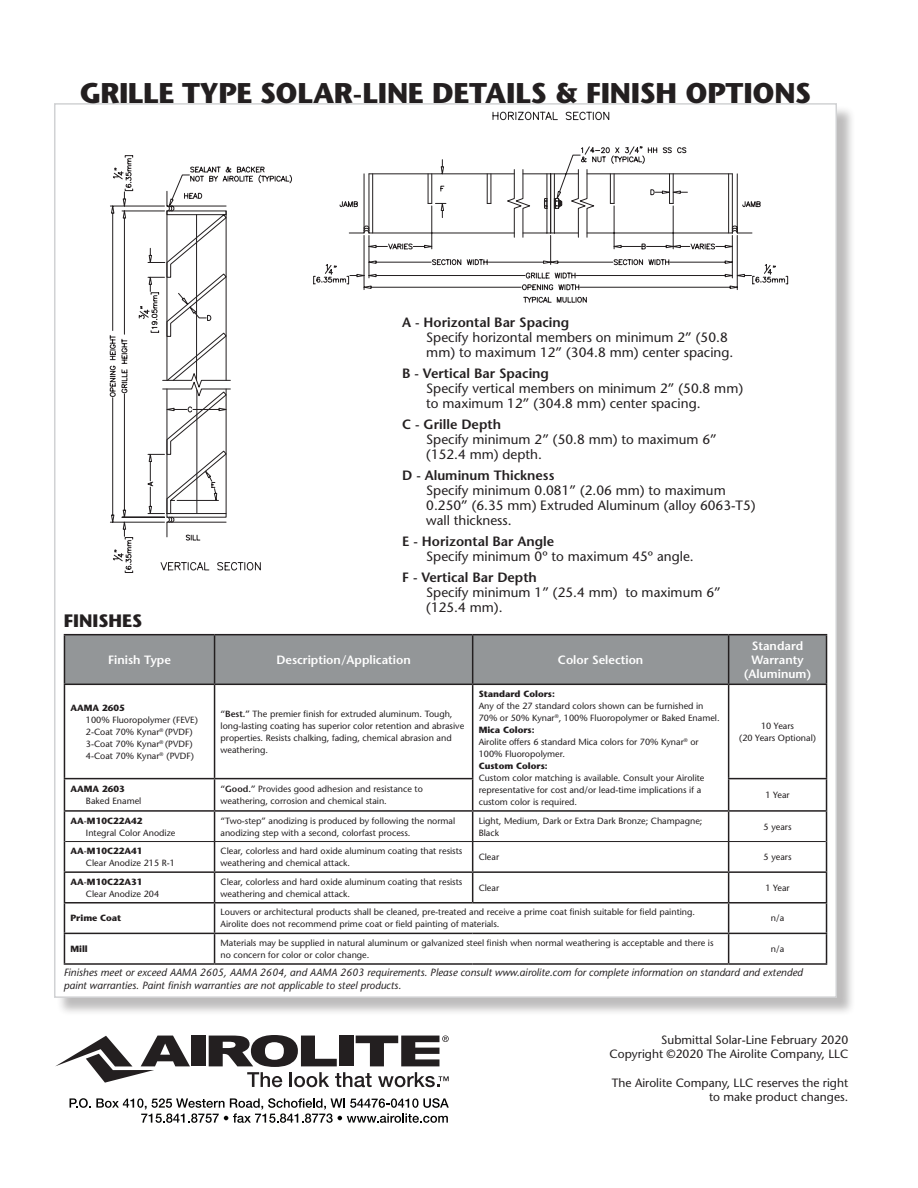
<style>
.page{position:relative;width:918px;height:1188px;background:#fff}
.page>*{position:absolute;margin:0;border:0;box-sizing:border-box;transform-origin:0 0}
.t1{font:700 28.5px "Stone Sans Std";letter-spacing:-.01em;color:#231f20}
.t2{font:700 18px "Stone Sans Std";color:#231f20}
.t3{font:500 13.5px/15px "Stone Sans Std";color:#231f20}
.t4{font:500 12px "Stone Sans Std";color:#231f20}
.t5{font:600 12px/14.4px "Stone Sans Std";color:#fff;text-align:center}
.t6{font:italic 500 10.5px/12.6px "Stone Sans Std";color:#231f20}
.t7{font:500 9px/12px "Stone Sans Std";color:#231f20}
.t8{font:700 9px "Stone Sans Std";color:#231f20}
.s1{font-weight:600}
.s2{font-weight:700}
</style>
<div class="page">
<div style="left:56px;top:105px;width:799px;height:911px;background:#231f20;opacity:.3"></div>
<div style="left:54px;top:103px;width:783px;height:895px;background:#fff;border:2px solid #d1d2d4"></div>
<div style="left:192px;top:1036px;width:14px;height:30px;background:#231f20"></div>
<svg style="left:55px;top:1036px;width:135px;height:47px"></svg>
<svg style="left:209px;top:1035px;width:240px;height:52px"></svg>
<svg style="left:70px;top:1098px;width:379px;height:25px"></svg>
<svg style="left:110px;top:155px;width:50px;height:418px"></svg>
<svg style="left:160px;top:166px;width:132px;height:44px"></svg>
<svg style="left:138px;top:210px;width:123px;height:363px"></svg>
<svg style="left:492px;top:112px;width:118px;height:9px"></svg>
<svg style="left:339px;top:146px;width:449px;height:144px"></svg>
<svg style="left:313px;top:211px;width:275px;height:92px"></svg>
<div style="left:65px;top:635px;width:761px;height:49px;background:#939698"></div>
<hr style="left:64px;top:634px;width:151px;height:1px;background:#231f20">
<hr style="left:64px;top:635px;width:1px;height:49px;background:#231f20">
<hr style="left:215px;top:634px;width:258px;height:1px;background:#231f20">
<hr style="left:214px;top:635px;width:1px;height:49px;background:#231f20">
<hr style="left:473px;top:634px;width:256px;height:1px;background:#231f20">
<hr style="left:472px;top:635px;width:1px;height:49px;background:#231f20">
<hr style="left:729px;top:634px;width:98px;height:1px;background:#231f20">
<hr style="left:728px;top:635px;width:1px;height:49px;background:#231f20">
<hr style="left:826px;top:635px;width:1px;height:49px;background:#231f20">
<hr style="left:64px;top:684px;width:151px;height:1px;background:#231f20">
<hr style="left:64px;top:685px;width:1px;height:93px;background:#231f20">
<hr style="left:215px;top:684px;width:258px;height:1px;background:#231f20">
<hr style="left:214px;top:685px;width:1px;height:93px;background:#231f20">
<hr style="left:473px;top:684px;width:256px;height:1px;background:#231f20">
<hr style="left:472px;top:685px;width:1px;height:93px;background:#231f20">
<hr style="left:729px;top:684px;width:98px;height:1px;background:#231f20">
<hr style="left:728px;top:685px;width:1px;height:93px;background:#231f20">
<hr style="left:826px;top:685px;width:1px;height:93px;background:#231f20">
<hr style="left:64px;top:778px;width:151px;height:1px;background:#231f20">
<hr style="left:64px;top:779px;width:1px;height:31px;background:#231f20">
<hr style="left:215px;top:778px;width:258px;height:1px;background:#231f20">
<hr style="left:214px;top:779px;width:1px;height:31px;background:#231f20">
<hr style="left:472px;top:779px;width:1px;height:31px;background:#231f20">
<hr style="left:728px;top:778px;width:99px;height:1px;background:#231f20">
<hr style="left:728px;top:779px;width:1px;height:31px;background:#231f20">
<hr style="left:826px;top:779px;width:1px;height:31px;background:#231f20">
<hr style="left:64px;top:810px;width:151px;height:2px;background:#231f20">
<hr style="left:64px;top:812px;width:1px;height:30px;background:#231f20">
<hr style="left:215px;top:810px;width:258px;height:2px;background:#231f20">
<hr style="left:473px;top:810px;width:256px;height:2px;background:#231f20">
<hr style="left:729px;top:810px;width:98px;height:2px;background:#231f20">
<hr style="left:826px;top:812px;width:1px;height:30px;background:#231f20">
<hr style="left:64px;top:871px;width:151px;height:2px;background:#231f20">
<hr style="left:215px;top:871px;width:258px;height:2px;background:#231f20">
<hr style="left:473px;top:871px;width:256px;height:2px;background:#231f20">
<svg style="left:472px;top:812px;width:1px;height:90px"></svg>
<hr style="left:729px;top:871px;width:98px;height:2px;background:#231f20">
<hr style="left:64px;top:902px;width:151px;height:2px;background:#231f20">
<hr style="left:215px;top:902px;width:258px;height:2px;background:#231f20">
<hr style="left:473px;top:902px;width:256px;height:2px;background:#231f20">
<hr style="left:729px;top:902px;width:98px;height:2px;background:#231f20">
<hr style="left:64px;top:933px;width:151px;height:1px;background:#231f20">
<svg style="left:64px;top:842px;width:1px;height:121px"></svg>
<hr style="left:215px;top:933px;width:258px;height:1px;background:#231f20">
<svg style="left:214px;top:812px;width:1px;height:151px"></svg>
<hr style="left:473px;top:933px;width:256px;height:1px;background:#231f20">
<hr style="left:729px;top:933px;width:98px;height:1px;background:#231f20">
<svg style="left:728px;top:812px;width:1px;height:151px"></svg>
<svg style="left:826px;top:842px;width:1px;height:121px"></svg>
<hr style="left:64px;top:963px;width:151px;height:2px;background:#231f20">
<hr style="left:215px;top:963px;width:258px;height:2px;background:#231f20">
<hr style="left:473px;top:963px;width:256px;height:2px;background:#231f20">
<hr style="left:729px;top:963px;width:98px;height:2px;background:#231f20">
<hr style="left:65px;top:841px;width:150px;height:1px;background:#231f20">
<hr style="left:215px;top:841px;width:258px;height:1px;background:#231f20">
<hr style="left:473px;top:841px;width:256px;height:1px;background:#231f20">
<hr style="left:729px;top:841px;width:97px;height:1px;background:#231f20">
<p class="t1" style="left:80px;top:76px;width:733px">GRILLE TYPE SOLAR-LINE DETAILS &amp; FINISH OPTIONS</p>
<p class="t2" style="left:64px;top:610px;width:80px">FINISHES</p>
<p class="t3" style="left:426px;top:315px;width:306px;text-indent:-24px"><span class="s1">A - Horizontal Bar Spacing<br></span>Specify horizontal members on minimum 2” (50.8 mm) to maximum 12” (304.8 mm) center spacing.</p>
<p class="t3" style="left:426px;top:366px;width:318px;text-indent:-24px"><span class="s1">B - Vertical Bar Spacing<br></span>Specify vertical members on minimum 2” (50.8 mm) to maximum 12” (304.8 mm) center spacing.</p>
<p class="t3" style="left:426px;top:417px;width:292px;text-indent:-24px"><span class="s1">C - Grille Depth<br></span>Specify minimum 2” (50.8 mm) to maximum 6” (152.4 mm) depth.</p>
<p class="t3" style="left:426px;top:468px;width:331px;text-indent:-24px"><span class="s1">D - Aluminum Thickness<br></span>Specify minimum 0.081” (2.06 mm) to maximum 0.250” (6. 35 mm) Extruded Aluminum (alloy 6063-T5) wall thickness.</p>
<p class="t3" style="left:426px;top:534px;width:267px;text-indent:-24px"><span class="s1">E - Horizontal Bar Angle<br></span>Specify minimum 0º to maximum 45º angle.</p>
<p class="t3" style="left:426px;top:570px;width:296px;text-indent:-24px"><span class="s1">F - Vertical Bar Depth<br></span>Specify minimum 1” (25.4 mm) to maximum 6” (125.4 mm).</p>
<p class="t5" style="left:108px;top:653px;width:64px">Finish Type</p>
<p class="t5" style="left:276px;top:653px;width:136px">Description/Application</p>
<p class="t5" style="left:558px;top:653px;width:87px">Color Selection</p>
<p class="t5" style="left:744px;top:638px;width:69px">Standard<br>Warranty (Aluminum)</p>
<p class="t7" style="left:479px;top:688px;width:243px"><span class="s2">Standard Colors:<br></span>Any of the 27 standard colors shown can be furnished in 70% or 50% Kynar<sup>®</sup>, 100% Fluoropolymer or Baked Enamel.<br><span class="s2">Mica Colors:<br></span>Airolite offers 6 standard Mica colors for 70% Kynar<sup>®</sup> or 100% Fluoropolymer.<br><span class="s2">Custom Colors:<br></span>Custom color matching is available. Consult your Airolite representative for cost and/or lead-time implications if a custom color is required.</p>
<p class="t7" style="left:86px;top:702px;width:113px;text-indent:-15px"><span class="s2">AAMA 2605<br></span>100% Fluoropolymer (FEVE)<br>2-Coat 70% Kynar<sup>®</sup> (PVDF)<br>3-Coat 70% Kynar<sup>®</sup> (PVDF)<br>4-Coat 70% Kynar<sup>®</sup> (PVDF)</p>
<p class="t7" style="left:221px;top:708px;width:245px"><span class="s1">“Best.”</span> The premier finish for extruded aluminum. Tough, long-lasting coating has superior color retention and abrasive properties. Resists chalking, fading, chemical abrasion and weathering.</p>
<p class="t7" style="left:739px;top:720px;width:78px;text-align:center">10 Years<br>(20 Years Optional)</p>
<p class="t7" style="left:86px;top:783px;width:57px;text-indent:-15px"><span class="s2">AAMA 2603<br></span>Baked Enamel</p>
<p class="t7" style="left:221px;top:783px;width:204px"><span class="s1">“Good.”</span> Provides good adhesion and resistance to weathering, corrosion and chemical stain.</p>
<p class="t7" style="left:765px;top:789px;width:26px">1 Year</p>
<p class="t7" style="left:86px;top:814px;width:91px;text-indent:-15px"><span class="s2">AA-M10C22A42<br></span>Integral Color Anodize</p>
<p class="t7" style="left:221px;top:814px;width:236px">“Two-step” anodizing is produced by following the normal anodizing step with a second, colorfast process.</p>
<p class="t7" style="left:479px;top:814px;width:225px">Light, Medium, Dark or Extra Dark Bronze; Champagne;<br>Black</p>
<p class="t7" style="left:764px;top:820px;width:29px">5 years</p>
<p class="t7" style="left:86px;top:845px;width:90px;text-indent:-15px"><span class="s2">AA-M10C22A41<br></span>Clear Anodize 215 R-1</p>
<p class="t7" style="left:221px;top:845px;width:243px">Clear, colorless and hard oxide aluminum coating that resists weathering and chemical attack.</p>
<p class="t7" style="left:479px;top:851px;width:22px">Clear</p>
<p class="t7" style="left:764px;top:851px;width:29px">5 years</p>
<p class="t7" style="left:86px;top:876px;width:75px;text-indent:-15px"><span class="s2">AA-M10C22A31<br></span>Clear Anodize 204</p>
<p class="t7" style="left:221px;top:876px;width:243px">Clear, colorless and hard oxide aluminum coating that resists weathering and chemical attack.</p>
<p class="t7" style="left:479px;top:882px;width:22px">Clear</p>
<p class="t7" style="left:765px;top:882px;width:26px">1 Year</p>
<p class="t8" style="left:70px;top:913px;width:52px">Prime Coat</p>
<p class="t7" style="left:221px;top:906px;width:476px">Louvers or architectural products shall be cleaned, pre-treated and receive a prime coat finish suitable for field painting.<br>Airolite does not recommend prime coat or field painting of materials.</p>
<p class="t7" style="left:771px;top:912px;width:15px">n/a</p>
<p class="t8" style="left:70px;top:943px;width:19px">Mill</p>
<p class="t7" style="left:221px;top:937px;width:495px">Materials may be supplied in natural aluminum or galvanized steel finish when normal weathering is acceptable and there is no concern for color or color change.</p>
<p class="t7" style="left:771px;top:943px;width:15px">n/a</p>
<p class="t6" style="left:64px;top:966px;width:741px">Finishes meet or exceed AAMA 2605, AAMA 2604, and AAMA 2603 requirements. Please consult www.airolite.com for complete information on standard and extended paint warranties. Paint finish warranties are not applicable to steel products.</p>
<p class="t4" style="left:661px;top:1033px;width:188px">Submittal Solar-Line February 2020</p>
<p class="t4" style="left:610px;top:1047px;width:240px">Copyright ©2020 The Airolite Company, LLC</p>
<p class="t4" style="left:612px;top:1076px;width:238px">The Airolite Company, LLC reserves the right</p>
<p class="t4" style="left:709px;top:1090px;width:139px">to make product changes.</p>
</div>
